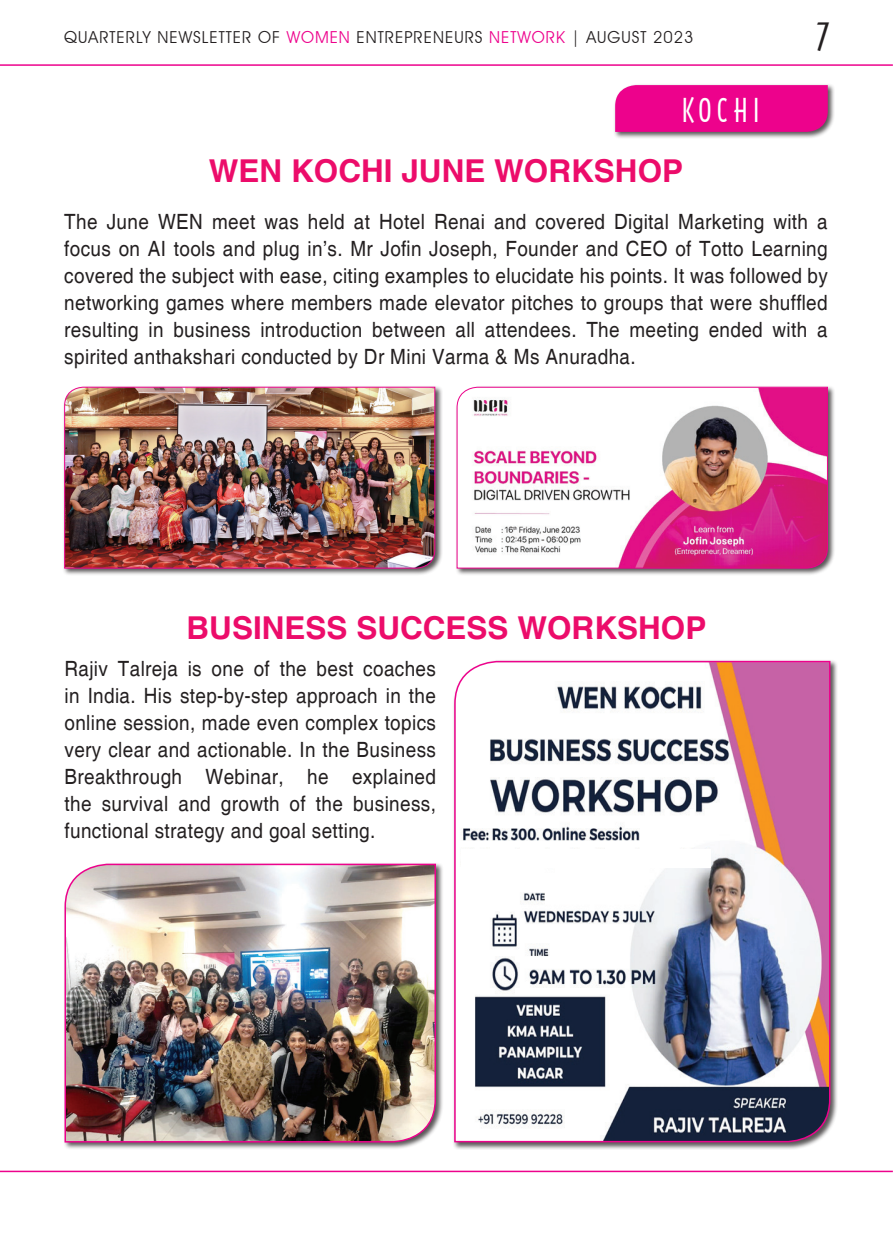
<style>
.page{position:relative;width:893px;height:1234px;background:#fff}
.page>*{position:absolute;margin:0;border:0;box-sizing:border-box;transform-origin:0 0}
.t1{font:36px "Architecture Plain";color:#231f20}
.t2{font:700 31.5px "Helvetica";color:#ec0c6a}
.t3{font:31.5px "Architecture Plain";letter-spacing:.18em;color:#fff}
.t4{font:21px/27px "Helvetica";letter-spacing:.02em;color:#231f20;text-align:justify;scale:.9 1}
.t5{font:16.5px "Avant Garde IT Cby BT";letter-spacing:.06em;color:#231f20}
.s1{color:#ed028c}
</style>
<div class="page">
<hr style="left:0;top:64px;width:893px;height:2px;background:#ed028c">
<hr style="left:0;top:1170px;width:893px;height:1px;background:#ed028c">
<div style="left:452px;top:659px;width:386px;height:490px;background:#231f20;opacity:.75"></div>
<svg style="left:453px;top:660px;width:378px;height:482px"></svg>
<div style="left:63px;top:861px;width:381px;height:288px;background:#231f20;opacity:.75"></div>
<img style="left:64px;top:862px;width:373px;height:280px">
<div style="left:613px;top:83px;width:222px;height:57px;background:#231f20;opacity:.75"></div>
<div style="left:615px;top:85px;width:213px;height:47px;background:#ed028c"></div>
<div style="left:754px;top:97px;width:4px;height:25px;border:2px solid #ed028c"></div>
<div style="left:63px;top:385px;width:380px;height:191px;background:#231f20;opacity:.75"></div>
<img style="left:64px;top:386px;width:371px;height:182px">
<div style="left:455px;top:385px;width:380px;height:191px;background:#231f20;opacity:.75"></div>
<svg style="left:456px;top:386px;width:372px;height:182px"></svg>
<div style="left:461px;top:849px;width:250px;height:18px;background:#fff"></div>
<p class="t5" style="left:64px;top:27px;width:631px">QUARTERLY NEWSLETTER OF <span class="s1">WOMEN</span> ENTREPRENEURS <span class="s1">NETWORK</span> | AUGUST 2023</p>
<h1 class="t1" style="left:816px;top:14px;width:15px">7</h1>
<h2 class="t3" style="left:682px;top:90px;width:79px">KOCHI</h2>
<h2 class="t2" style="left:209px;top:152px;width:472px">WEN KOCHI JUNE WORKSHOP</h2>
<p class="t4" style="left:64px;top:209px;width:122px">The June wen</p>
<p class="t4" style="left:64px;top:209px;width:850px;text-indent:148px">meet was held at Hotel Renai and covered Digital Marketing with a focus on AI tools and plug in’s. Mr Jofin Joseph, Founder and CEO of Totto Learning covered the subject with ease, citing examples to elucidate his points. It was followed by networking games where members made elevator pitches to groups that were shuffled resulting in business introduction between all attendees. The meeting ended with a spirited anthakshari conducted by Dr Mini Varma &amp; Ms Anuradha.</p>
<h2 class="t2" style="left:187px;top:608px;width:66px">BUSINESS</h2>
<h2 class="t2" style="left:356px;top:608px;width:66px">SUCCESS</h2>
<h2 class="t2" style="left:517px;top:608px;width:190px">WORKSHOP</h2>
<p class="t4" style="left:65px;top:656px;width:414px">Rajiv Talreja is one of the best coaches in India. His step-by-step approach in the online session, made even complex topics very clear and actionable. In the Business Breakthrough Webinar, he explained the survival and growth of the business, functional strategy and goal setting.</p>
</div>
